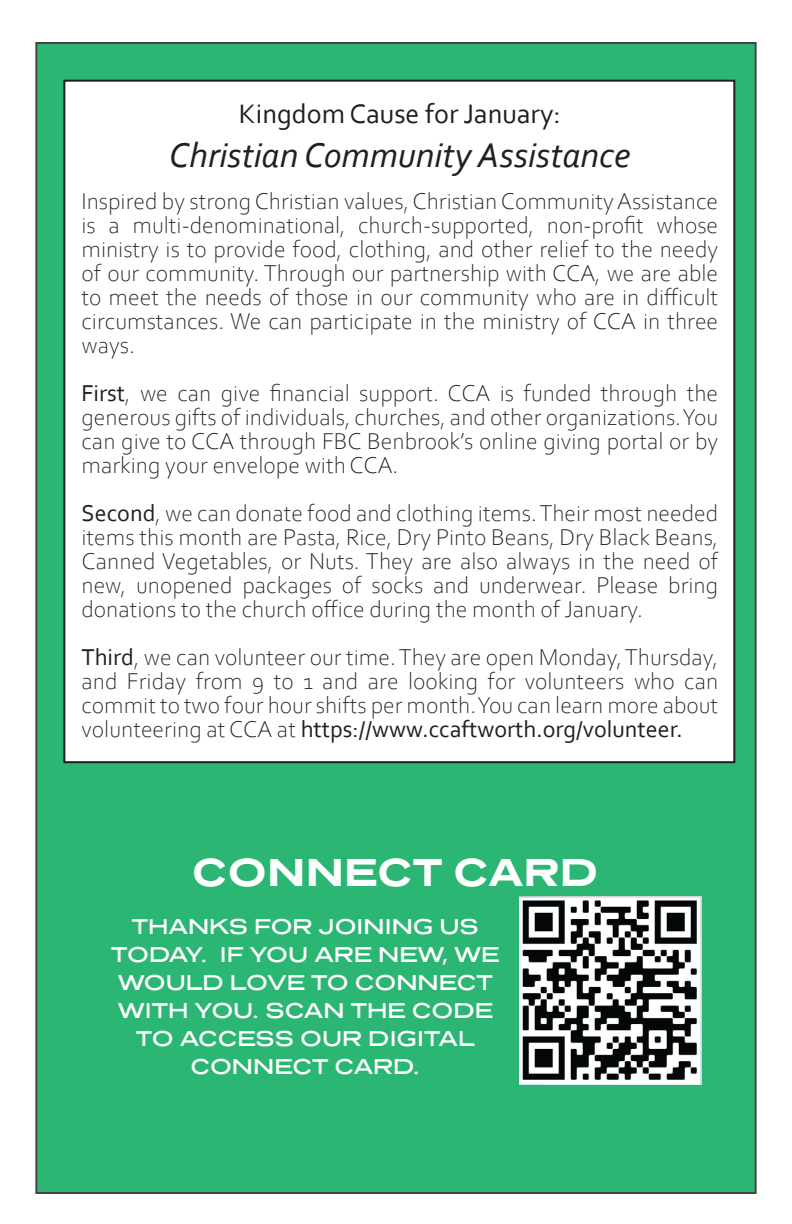
<style>
.page{position:relative;width:792px;height:1224px;background:#fff}
.page>*{position:absolute;margin:0;border:0;box-sizing:border-box;transform-origin:0 0}
.t1{font:700 40px "Presicav Rg";color:#fff}
.t2{font:italic 36px "Corbel";color:#231f20}
.t3{font:28px "Corbel";color:#231f20}
.t4{font:300 24px/24px "Corbel";color:#231f20;text-align:justify}
.t5{font:22px "Presicav Rg";color:#fff}
.s1{font-weight:400}
</style>
<div class="page">
<div style="left:35px;top:42px;width:722px;height:1152px;background:#2bb673;border:2px solid #4a4140"></div>
<div style="left:64px;top:81px;width:670px;height:681px;background:#fff"></div>
<img style="left:520px;top:897px;width:181px;height:187px">
<p class="t3" style="left:239px;top:96px;width:323px">Kingdom Cause for January:</p>
<p class="t2" style="left:169px;top:133px;width:463px">Christian Community Assistance</p>
<p class="t4" style="left:82px;top:188px;width:638px">Inspired by strong Christian values, Christian Community Assistance is a multi-denominational, church-supported, non-profit whose ministry is to provide food, clothing, and other relief to the needy of our community. Through our partnership with CCA, we are able to meet the needs of those in our community who are in difficult circumstances. We can participate in the ministry of CCA in three ways.</p>
<p class="t4" style="left:82px;top:380px;width:638px"><span class="s1">First</span>, we can give financial support. CCA is funded through the generous gifts of individuals, churches, and other organizations. You can give to CCA through FBC Benbrook’s online giving portal or by marking your envelope with CCA.</p>
<p class="t4" style="left:82px;top:500px;width:638px"><span class="s1">Second</span>, we can donate food and clothing items. Their most needed items this month are Pasta, Rice, Dry Pinto Beans, Dry Black Beans, Canned Vegetables, or Nuts. They are also always in the need of new, unopened packages of socks and underwear. Please bring donations to the church office during the month of January.</p>
<p class="t4" style="left:82px;top:644px;width:638px"><span class="s1">Third</span>, we can volunteer our time. They are open Monday, Thursday, and Friday from 9 to 1 and are looking for volunteers who can commit to two four hour shifts per month. You can learn more about volunteering at CCA at <span class="s1">https://www.ccaftworth.org/volunteer.</span></p>
<p class="t1" style="left:192px;top:847px;width:408px">CONNECT CARD</p>
<p class="t5" style="left:132px;top:913px;width:349px">THANKS FOR JOINING US</p>
<p class="t5" style="left:111px;top:941px;width:390px">TODAY. IF YOU ARE NEW, WE</p>
<p class="t5" style="left:118px;top:969px;width:377px">WOULD LOVE TO CONNECT</p>
<p class="t5" style="left:118px;top:997px;width:377px">WITH YOU. SCAN THE CODE</p>
<p class="t5" style="left:136px;top:1025px;width:340px">TO ACCESS OUR DIGITAL</p>
<p class="t5" style="left:190px;top:1053px;width:231px">CONNECT CARD.</p>
</div>
